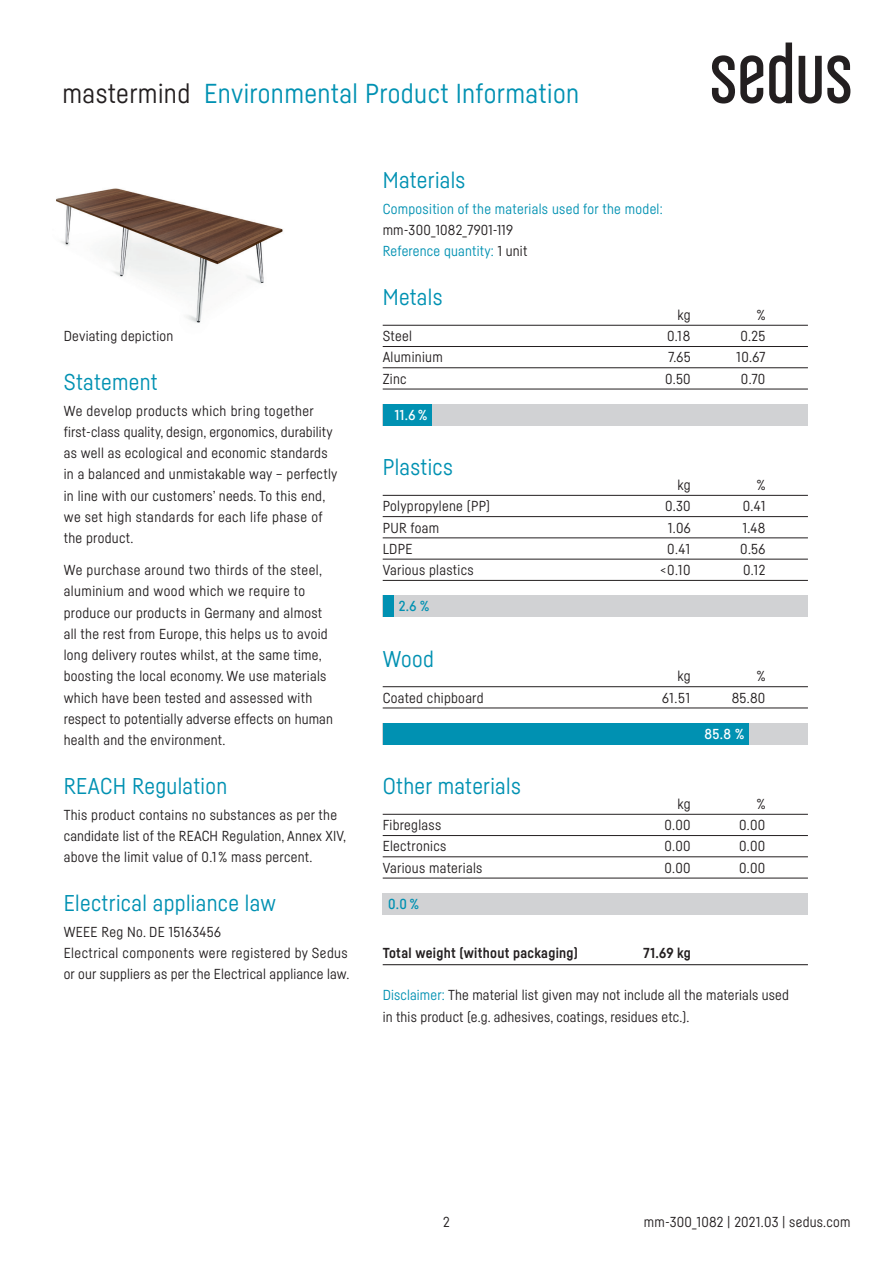
<style>
.page{position:relative;width:893px;height:1263px;background:#fff}
.page>*{position:absolute;margin:0;border:0;box-sizing:border-box;transform-origin:0 0}
.t1{font:27px "Sedus Sans";letter-spacing:.015em;color:#0091b2}
.t2{font:22.5px "Sedus Sans";letter-spacing:.015em;color:#0091b2}
.t3{font:14.25px/21.3px "Sedus Sans";letter-spacing:.02em;color:#231f20}
.t4{font:14.25px "Sedus Sans";letter-spacing:.02em;color:#0091b2}
.t5{font:700 14.25px "Sedus Sans";letter-spacing:.02em;color:#231f20}
.t6{font:500 14.25px "Sedus Sans";color:#fff}
.t7{font:500 14.25px "Sedus Sans";color:#0091b2}
.s1{color:#231f20}
.s2{color:#0091b2}
</style>
<div class="page">
<img style="left:56px;top:188px;width:227px;height:135px">
<svg style="left:712px;top:55px;width:51px;height:49px"></svg>
<svg style="left:769px;top:43px;width:23px;height:61px"></svg>
<svg style="left:799px;top:55px;width:51px;height:49px"></svg>
<hr style="left:383px;top:325px;width:425px;height:1px;background:#231f20">
<hr style="left:383px;top:346px;width:425px;height:1px;background:#231f20">
<hr style="left:383px;top:367px;width:425px;height:1px;background:#231f20">
<hr style="left:383px;top:389px;width:425px;height:1px;background:#231f20">
<hr style="left:383px;top:495px;width:425px;height:1px;background:#231f20">
<hr style="left:383px;top:516px;width:425px;height:1px;background:#231f20">
<hr style="left:383px;top:538px;width:425px;height:1px;background:#231f20">
<hr style="left:383px;top:559px;width:425px;height:1px;background:#231f20">
<hr style="left:383px;top:580px;width:425px;height:1px;background:#231f20">
<div style="left:383px;top:404px;width:425px;height:21px;background:#d1d2d4"></div>
<div style="left:383px;top:595px;width:425px;height:22px;background:#d1d2d4"></div>
<div style="left:383px;top:404px;width:49px;height:21px;background:#0091b2"></div>
<div style="left:383px;top:595px;width:10px;height:22px;background:#0091b2"></div>
<hr style="left:383px;top:814px;width:425px;height:1px;background:#231f20">
<hr style="left:383px;top:835px;width:425px;height:1px;background:#231f20">
<hr style="left:383px;top:856px;width:425px;height:1px;background:#231f20">
<hr style="left:383px;top:878px;width:425px;height:1px;background:#231f20">
<div style="left:383px;top:893px;width:425px;height:21px;background:#d1d2d4"></div>
<hr style="left:383px;top:964px;width:425px;height:1px;background:#231f20">
<hr style="left:383px;top:686px;width:425px;height:1px;background:#231f20">
<hr style="left:383px;top:708px;width:425px;height:1px;background:#231f20">
<div style="left:383px;top:723px;width:425px;height:21px;background:#d1d2d4"></div>
<div style="left:383px;top:723px;width:365px;height:21px;background:#0091b2"></div>
<h1 class="t1" style="left:63px;top:77px;width:518px"><span class="s1">mastermind</span> Environmental Product Information</h1>
<h2 class="t2" style="left:383px;top:167px;width:84px">Materials</h2>
<p class="t4" style="left:383px;top:200px;width:282px">Composition of the materials used for the model:</p>
<p class="t3" style="left:383px;top:219px;width:146px">mm-300_1082_7901-119<br><span class="s2">Reference quantity:</span> 1 unit</p>
<p class="t3" style="left:64px;top:325px;width:111px">Deviating depiction</p>
<h2 class="t2" style="left:64px;top:369px;width:95px">Statement</h2>
<p class="t3" style="left:64px;top:400px;width:275px">We develop products which bring together first-class quality, design, ergonomics, durability as well as ecological and economic standards in a balanced and unmistakable way – perfectly in line with our customers’ needs. To this end, we set high standards for each life phase of the product.</p>
<p class="t3" style="left:64px;top:559px;width:271px">We purchase around two thirds of the steel, aluminium and wood which we require to produce our products in Germany and almost all the rest from Europe, this helps us to avoid long delivery routes whilst, at the same time, boosting the local economy. We use materials which have been tested and assessed with respect to potentially adverse effects on human health and the environment.</p>
<h2 class="t2" style="left:64px;top:773px;width:165px">REACH Regulation</h2>
<p class="t3" style="left:64px;top:803px;width:284px">This product contains no substances as per the candidate list of the REACH Regulation, Annex XIV, above the limit value of 0.1 % mass percent.</p>
<h2 class="t2" style="left:64px;top:890px;width:214px">Electrical appliance law</h2>
<p class="t3" style="left:64px;top:920px;width:287px">WEEE Reg No. DE 15163456<br>Electrical components were registered by Sedus or our suppliers as per the Electrical appliance law.</p>
<h2 class="t2" style="left:383px;top:284px;width:61px">Metals</h2>
<p class="t3" style="left:678px;top:304px;width:15px">kg</p>
<p class="t3" style="left:757px;top:304px;width:10px">%</p>
<p class="t3" style="left:383px;top:325px;width:31px">Steel</p>
<p class="t3" style="left:667px;top:325px;width:25px">0.18</p>
<p class="t3" style="left:740px;top:325px;width:26px">0.25</p>
<p class="t3" style="left:383px;top:346px;width:62px">Aluminium</p>
<p class="t3" style="left:668px;top:346px;width:24px">7.65</p>
<p class="t3" style="left:736px;top:346px;width:31px">10.67</p>
<p class="t3" style="left:383px;top:368px;width:25px">Zinc</p>
<p class="t3" style="left:665px;top:368px;width:27px">0.50</p>
<p class="t3" style="left:741px;top:368px;width:26px">0.70</p>
<p class="t6" style="left:395px;top:406px;width:34px">11.6 %</p>
<h2 class="t2" style="left:383px;top:454px;width:72px">Plastics</h2>
<p class="t3" style="left:678px;top:474px;width:15px">kg</p>
<p class="t3" style="left:757px;top:474px;width:10px">%</p>
<p class="t3" style="left:383px;top:495px;width:109px">Polypropylene (PP)</p>
<p class="t3" style="left:665px;top:495px;width:27px">0.30</p>
<p class="t3" style="left:743px;top:495px;width:24px">0.41</p>
<p class="t3" style="left:383px;top:516px;width:58px">PUR foam</p>
<p class="t3" style="left:668px;top:516px;width:24px">1.06</p>
<p class="t3" style="left:743px;top:516px;width:24px">1.48</p>
<p class="t3" style="left:383px;top:538px;width:31px">LDPE</p>
<p class="t3" style="left:667px;top:538px;width:24px">0.41</p>
<p class="t3" style="left:740px;top:538px;width:27px">0.56</p>
<p class="t3" style="left:383px;top:559px;width:92px">Various plastics</p>
<p class="t3" style="left:660px;top:559px;width:32px">&lt;0.10</p>
<p class="t3" style="left:743px;top:559px;width:24px">0.12</p>
<p class="t7" style="left:399px;top:597px;width:32px">2.6 %</p>
<h2 class="t2" style="left:383px;top:645px;width:53px">Wood</h2>
<p class="t3" style="left:678px;top:665px;width:15px">kg</p>
<p class="t3" style="left:757px;top:665px;width:10px">%</p>
<p class="t3" style="left:383px;top:687px;width:102px">Coated chipboard</p>
<p class="t3" style="left:662px;top:687px;width:30px">61.51</p>
<p class="t3" style="left:732px;top:687px;width:35px">85.80</p>
<p class="t6" style="left:705px;top:725px;width:41px">85.8 %</p>
<h2 class="t2" style="left:383px;top:773px;width:140px">Other materials</h2>
<p class="t3" style="left:678px;top:793px;width:15px">kg</p>
<p class="t3" style="left:757px;top:793px;width:10px">%</p>
<p class="t3" style="left:383px;top:814px;width:60px">Fibreglass</p>
<p class="t3" style="left:664px;top:814px;width:28px">0.00</p>
<p class="t3" style="left:739px;top:814px;width:28px">0.00</p>
<p class="t3" style="left:383px;top:835px;width:65px">Electronics</p>
<p class="t3" style="left:664px;top:835px;width:28px">0.00</p>
<p class="t3" style="left:739px;top:835px;width:28px">0.00</p>
<p class="t3" style="left:383px;top:857px;width:101px">Various materials</p>
<p class="t3" style="left:664px;top:857px;width:28px">0.00</p>
<p class="t3" style="left:739px;top:857px;width:28px">0.00</p>
<p class="t7" style="left:388px;top:895px;width:32px">0.0 %</p>
<p class="t5" style="left:383px;top:944px;width:197px">Total weight (without packaging)</p>
<p class="t5" style="left:643px;top:944px;width:49px">71.69 kg</p>
<p class="t3" style="left:383px;top:984px;width:408px"><span class="s2">Disclaimer:</span> The material list given may not include all the materials used in this product (e.g. adhesives, coatings, residues etc.).</p>
<p class="t3" style="left:443px;top:1211px;width:8px">2</p>
<p class="t3" style="left:644px;top:1211px;width:208px">mm-300_1082 | 2021.03 | sedus.com</p>
</div>
